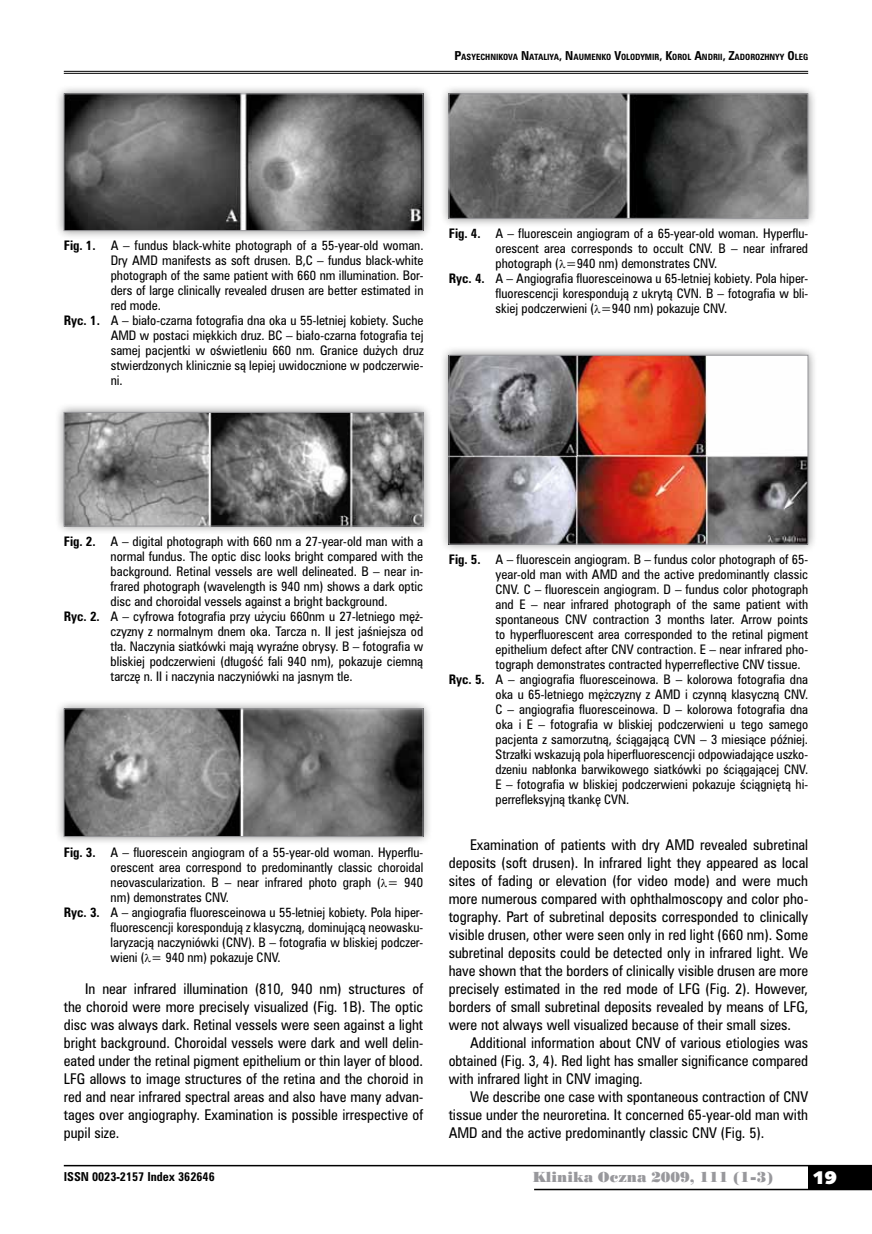
<style>
.page{position:relative;width:872px;height:1234px;background:#fff}
.page>*{position:absolute;margin:0;border:0;box-sizing:border-box;transform-origin:0 0}
.t1{font:18px "Humanst 531 U Blk PL";color:#fff}
.t2{font:13.5px/18px "Zurich Cn PL";color:#000;text-align:justify}
.t3{font:13.5px "Poster Bodoni PL";color:#98989c}
.t4{font:12px "Zurich Cn PL";color:#000}
.t5{font:700 11.25px "Zurich Cn PL";color:#000}
.t6{font:700 7.8px "Zurich Cn PL";color:#000}
.s1{font-size:11.25px}
.s2{font-weight:700}
</style>
<div class="page">
<div style="left:808px;top:1165px;width:64px;height:24px;background:#000"></div>
<hr style="left:64px;top:1164px;width:808px;height:2px;background:#000">
<hr style="left:534px;top:1188px;width:338px;height:1px;background:#000">
<hr style="left:64px;top:71px;width:744px;height:1px;background:#000">
<hr style="left:64px;top:73px;width:744px;height:1px;background:#000">
<div style="left:55px;top:85px;width:377px;height:155px;background:#000;opacity:.45"></div>
<img style="left:66px;top:96px;width:355px;height:133px">
<div style="left:64px;top:94px;width:359px;height:137px;border:1px solid #98989c"></div>
<div style="left:55px;top:403px;width:377px;height:132px;background:#000;opacity:.45"></div>
<img style="left:66px;top:414px;width:355px;height:110px">
<div style="left:64px;top:412px;width:359px;height:114px;border:1px solid #98989c"></div>
<div style="left:55px;top:699px;width:377px;height:146px;background:#000;opacity:.45"></div>
<img style="left:66px;top:710px;width:355px;height:124px">
<div style="left:64px;top:708px;width:359px;height:128px;border:1px solid #98989c"></div>
<div style="left:440px;top:85px;width:377px;height:143px;background:#000;opacity:.45"></div>
<img style="left:451px;top:96px;width:355px;height:120px">
<div style="left:449px;top:94px;width:359px;height:124px;border:1px solid #98989c"></div>
<div style="left:440px;top:346px;width:377px;height:207px;background:#000;opacity:.45"></div>
<img style="left:451px;top:357px;width:355px;height:185px">
<div style="left:449px;top:355px;width:359px;height:189px;border:1px solid #98989c"></div>
<p class="t6" style="left:454px;top:52px;width:355px"><span class="s1">P</span>ASYECHNIKOVA <span class="s1">N</span>ATALIYA<span class="s1">, N</span>AUMENKO <span class="s1">V</span>OLODYMIR<span class="s1">, K</span>OROL <span class="s1">A</span>NDRII<span class="s1">, Z</span>ADOROZHNYY <span class="s1">O</span> LEG</p>
<p class="t4" style="left:64px;top:237px;width:361px"><span class="s2">Fig. 1.</span> A – fundus black-white photograph of a 55-year-old woman.</p>
<p class="t4" style="left:111px;top:252px;width:314px">Dry AMD manifests as soft drusen. B,C – fundus black-white</p>
<p class="t4" style="left:111px;top:267px;width:314px">photograph of the same patient with 660 nm illumination. Bor-</p>
<p class="t4" style="left:111px;top:282px;width:314px">ders of large clinically revealed drusen are better estimated in</p>
<p class="t4" style="left:111px;top:297px;width:52px">red mode.</p>
<p class="t4" style="left:64px;top:312px;width:361px"><span class="s2">Ryc. 1.</span> A – biało-czarna fotografia dna oka u 55-letniej kobiety. Suche</p>
<p class="t4" style="left:111px;top:327px;width:314px">AMD w postaci miękkich druz. BC – biało-czarna fotografia tej</p>
<p class="t4" style="left:111px;top:342px;width:314px">samej pacjentki w oświetleniu 660 nm. Granice dużych druz</p>
<p class="t4" style="left:111px;top:357px;width:314px">stwierdzonych klinicznie są lepiej uwidocznione w podczerwie-</p>
<p class="t4" style="left:111px;top:372px;width:14px">ni.</p>
<p class="t4" style="left:449px;top:226px;width:361px"><span class="s2">Fig. 4.</span> A – fluorescein angiogram of a 65-year-old woman. Hyperflu-</p>
<p class="t4" style="left:495px;top:241px;width:314px">orescent area corresponds to occult CNV. B – near infrared</p>
<p class="t4" style="left:495px;top:256px;width:223px">photograph ( =940 nm) demonstrates CNV.</p>
<p class="t4" style="left:449px;top:271px;width:361px"><span class="s2">Ryc. 4.</span> A – Angiografia fluoresceinowa u 65-letniej kobiety. Pola hiper-</p>
<p class="t4" style="left:495px;top:286px;width:314px">fluorescencji korespondują z ukrytą CVN. B – fotografia w bli-</p>
<p class="t4" style="left:495px;top:301px;width:233px">skiej podczerwieni ( =940 nm) pokazuje CNV.</p>
<p class="t4" style="left:64px;top:533px;width:361px"><span class="s2">Fig. 2.</span> A – digital photograph with 660 nm a 27-year-old man with a</p>
<p class="t4" style="left:111px;top:548px;width:314px">normal fundus. The optic disc looks bright compared with the</p>
<p class="t4" style="left:111px;top:563px;width:314px">background. Retinal vessels are well delineated. B – near in-</p>
<p class="t4" style="left:111px;top:578px;width:314px">frared photograph (wavelength is 940 nm) shows a dark optic</p>
<p class="t4" style="left:111px;top:593px;width:278px">disc and choroidal vessels against a bright background.</p>
<p class="t4" style="left:64px;top:608px;width:361px"><span class="s2">Ryc. 2.</span> A – cyfrowa fotografia przy użyciu 660nm u 27-letniego męż-</p>
<p class="t4" style="left:111px;top:623px;width:314px">czyzny z normalnym dnem oka. Tarcza n. II jest jaśniejsza od</p>
<p class="t4" style="left:111px;top:638px;width:314px">tła. Naczynia siatkówki mają wyraźne obrysy. B – fotografia w</p>
<p class="t4" style="left:111px;top:653px;width:314px">bliskiej podczerwieni (długość fali 940 nm), pokazuje ciemną</p>
<p class="t4" style="left:111px;top:668px;width:243px">tarczę n. II i naczynia naczyniówki na jasnym tle.</p>
<p class="t4" style="left:64px;top:843px;width:361px"><span class="s2">Fig. 3.</span> A – fluorescein angiogram of a 55-year-old woman. Hyperflu-</p>
<p class="t4" style="left:111px;top:858px;width:314px">orescent area correspond to predominantly classic choroidal</p>
<p class="t4" style="left:111px;top:873px;width:314px">neovascularization. B – near infrared photo graph ( = 940</p>
<p class="t4" style="left:111px;top:888px;width:120px">nm) demonstrates CNV.</p>
<p class="t4" style="left:64px;top:903px;width:361px"><span class="s2">Ryc. 3.</span> A – angiografia fluoresceinowa u 55-letniej kobiety. Pola hiper-</p>
<p class="t4" style="left:111px;top:918px;width:314px">fluorescencji korespondują z klasyczną, dominującą neowasku-</p>
<p class="t4" style="left:111px;top:933px;width:314px">laryzacją naczyniówki (CNV). B – fotografia w bliskiej podczer-</p>
<p class="t4" style="left:111px;top:948px;width:172px">wieni ( = 940 nm) pokazuje CNV.</p>
<p class="t2" style="left:64px;top:979px;width:361px;text-indent:21px">In near infrared illumination (810, 940 nm) structures of the choroid were more precisely visualized (Fig. 1B). The optic disc was always dark. Retinal vessels were seen against a light bright background. Choroidal vessels were dark and well delin&shy;eated under the retinal pigment epithelium or thin layer of blood.<br>LFG allows to image structures of the retina and the choroid in red and near infrared spectral areas and also have many advan&shy;tages over angiography. Examination is possible irrespective of pupil size.</p>
<p class="t4" style="left:449px;top:551px;width:361px"><span class="s2">Fig. 5.</span> A – fluorescein angiogram. B – fundus color photograph of 65-</p>
<p class="t4" style="left:495px;top:566px;width:314px">year-old man with AMD and the active predominantly classic</p>
<p class="t4" style="left:495px;top:581px;width:314px">CNV. C – fluorescein angiogram. D – fundus color photograph</p>
<p class="t4" style="left:495px;top:596px;width:314px">and E – near infrared photograph of the same patient with</p>
<p class="t4" style="left:495px;top:611px;width:314px">spontaneous CNV contraction 3 months later. Arrow points</p>
<p class="t4" style="left:495px;top:626px;width:314px">to hyperfluorescent area corresponded to the retinal pigment</p>
<p class="t4" style="left:495px;top:641px;width:314px">epithelium defect after CNV contraction. E – near infrared pho-</p>
<p class="t4" style="left:495px;top:656px;width:306px">tograph demonstrates contracted hyperreflective CNV tissue.</p>
<p class="t4" style="left:449px;top:671px;width:361px"><span class="s2">Ryc. 5.</span> A – angiografia fluoresceinowa. B – kolorowa fotografia dna</p>
<p class="t4" style="left:495px;top:686px;width:314px">oka u 65-letniego mężczyzny z AMD i czynną klasyczną CNV.</p>
<p class="t4" style="left:495px;top:701px;width:314px">C – angiografia fluoresceinowa. D – kolorowa fotografia dna</p>
<p class="t4" style="left:495px;top:716px;width:314px">oka i E – fotografia w bliskiej podczerwieni u tego samego</p>
<p class="t4" style="left:495px;top:731px;width:314px">pacjenta z samorzutną, ściągającą CVN – 3 miesiące później.</p>
<p class="t4" style="left:495px;top:746px;width:314px">Strzałki wskazują pola hiperfluorescencji odpowiadające uszko-</p>
<p class="t4" style="left:495px;top:761px;width:314px">dzeniu nabłonka barwikowego siatkówki po ściągającej CNV.</p>
<p class="t4" style="left:495px;top:776px;width:314px">E – fotografia w bliskiej podczerwieni pokazuje ściągniętą hi-</p>
<p class="t4" style="left:495px;top:791px;width:135px">perrefleksyjną tkankę CVN.</p>
<p class="t2" style="left:449px;top:835px;width:361px;text-indent:21px">Examination of patients with dry AMD revealed subretinal deposits (soft drusen). In infrared light they appeared as local sites of fading or elevation (for video mode) and were much more numerous compared with ophthalmoscopy and color pho&shy;tography. Part of subretinal deposits corresponded to clinically visible drusen, other were seen only in red light (660 nm). Some subretinal deposits could be detected only in infrared light. We have shown that the borders of clinically visible drusen are more precisely estimated in the red mode of LFG (Fig. 2). However, borders of small subretinal deposits revealed by means of LFG, were not always well visualized because of their small sizes.</p>
<p class="t2" style="left:449px;top:1033px;width:361px;text-indent:21px">Additional information about CNV of various etiologies was obtained (Fig. 3, 4). Red light has smaller significance compared with infrared light in CNV imaging.</p>
<p class="t2" style="left:449px;top:1087px;width:361px;text-indent:21px">We describe one case with spontaneous contraction of CNV tissue under the neuroretina. It concerned 65-year-old man with AMD and the active predominantly classic CNV (Fig. 5).</p>
<p class="t5" style="left:64px;top:1168px;width:152px">ISSN 0023-2157 Index 362646</p>
<p class="t3" style="left:532px;top:1168px;width:242px">Klinika Oczna 2009, 111 (1-3)</p>
<h1 class="t1" style="left:812px;top:1165px;width:26px">19</h1>
</div>
